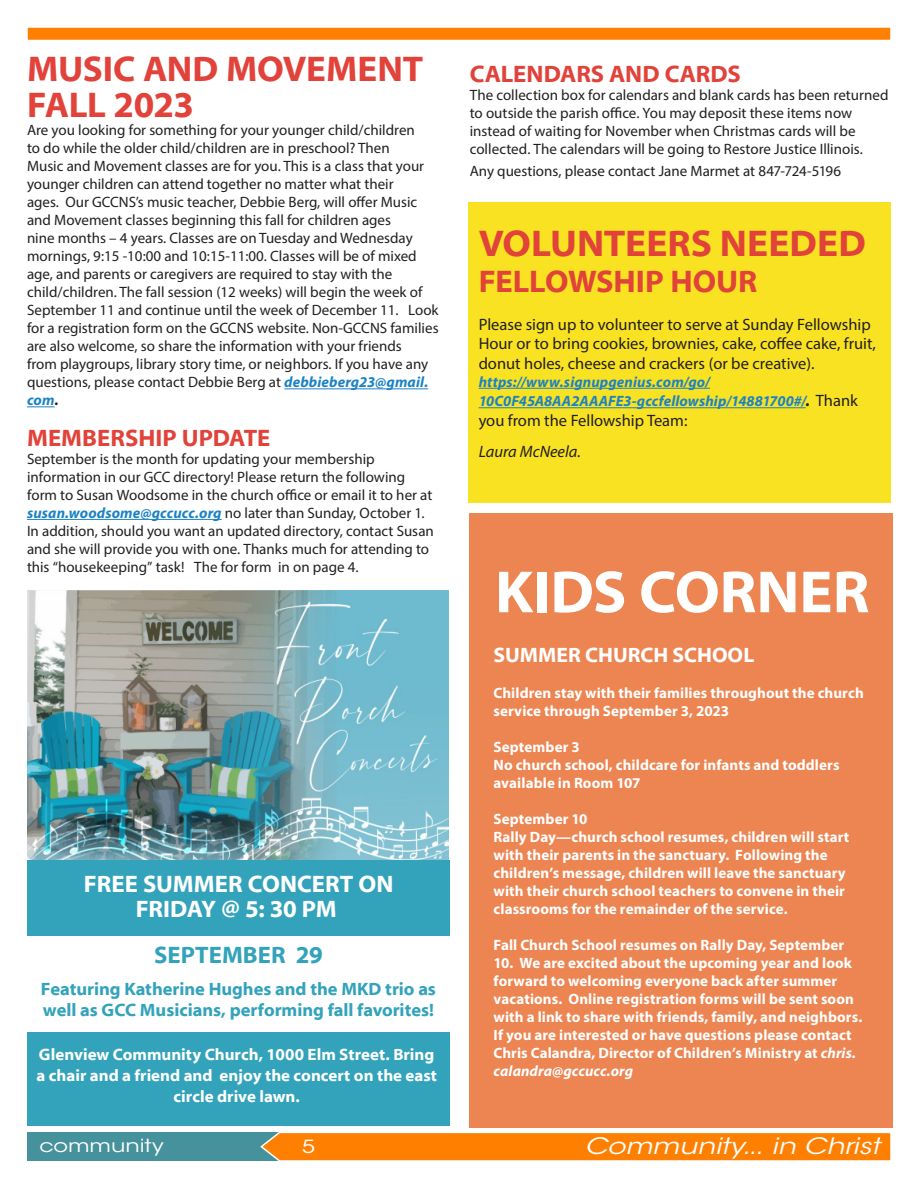
<style>
.page{position:relative;width:918px;height:1188px;background:#fff}
.page>*{position:absolute;margin:0;border:0;box-sizing:border-box;transform-origin:0 0}
.t1{font:700 60px "Myriad Web Pro";letter-spacing:-.005em;color:#fff}
.t2{font:700 37.5px "Myriad Web Pro";color:#e1423a}
.t3{font:700 36px/36px "Myriad Web Pro";letter-spacing:-.01em;color:#e1423a}
.t4{font:700 31.5px "Myriad Web Pro";letter-spacing:-.005em;color:#e1423a}
.t5{font:700 24px "Myriad Web Pro";color:#e1423a}
.t6{font:700 24px "Myriad Web Pro";color:#fff}
.BC_Main_Boby_text_2021{font:700 24px "Myriad Web Pro";letter-spacing:.005em;color:#33a3bb}
.t7{font:italic 22.5px "ITC Avant Garde Std";color:#fff;scale:1.25 1}
.t8{font:700 21px "Myriad Web Pro";color:#fff}
.BC_Main_Boby_text_2021-2{font:700 18px/21px "Myriad Web Pro";letter-spacing:-.005em;color:#33a3bb}
.t9{font:18px "ITC Avant Garde Std";color:#fff;scale:1.25 1}
.t10{font:16.5px/19.5px "Myriad Pro";color:#231f20}
.BC_Main_Boby_text_2021-3{font:700 16.5px/21px "Myriad Web Pro";color:#fff;text-align:center}
.t11{font:italic 16.5px "Myriad Pro";color:#231f20}
.t12{font:15px/18px "Myriad Pro";color:#231f20}
.t13{font:700 15px/18px "Myriad Pro";letter-spacing:.005em;color:#fff}
.t14{font:italic 700 15px "Myriad Pro";letter-spacing:.005em;color:#1b82c5}
.s1{font-weight:700;font-style:italic;color:#1b82c5}
.s2{font-weight:700;font-style:italic}
.s3{font-size:16.5px;color:#231f20}
.s4{font-weight:400;font-style:normal;font-size:16.5px;color:#231f20}
.s5{font-style:italic}
</style>
<div class="page">
<div style="left:26px;top:26px;width:866px;height:15px;background:#ff7f00;border:2px solid #fff"></div>
<div style="left:27px;top:1132px;width:864px;height:29px;background:#46929c"></div>
<svg style="left:260px;top:1132px;width:631px;height:29px"></svg>
<div style="left:469px;top:513px;width:423px;height:614px;background:#ec8552"></div>
<div style="left:468px;top:202px;width:423px;height:301px;background:#f9e221"></div>
<hr style="left:479px;top:388px;width:231px;height:1px;background:#1b82c5">
<hr style="left:479px;top:407px;width:327px;height:1px;background:#1b82c5">
<img style="left:27px;top:591px;width:422px;height:270px">
<div style="left:27px;top:861px;width:423px;height:75px;background:#33a3bb"></div>
<div style="left:27px;top:1032px;width:423px;height:94px;background:#33a3bb"></div>
<hr style="left:27px;top:519px;width:195px;height:1px;background:#1b82c5">
<hr style="left:284px;top:388px;width:144px;height:1px;background:#1b82c5">
<svg style="left:27px;top:406px;width:28px;height:1px"></svg>
<p class="t3" style="left:27px;top:52px;width:398px">MUSIC AND MOVEMENT<br>FALL 2023</p>
<p class="t12" style="left:27px;top:121px;width:413px">Are you looking for something for your younger child/children<br>to do while the older child/children are in preschool? Then<br>Music and Movement classes are for you. This is a class that your younger children can attend together no matter what their<br>ages. Our GCCNS’s music teacher, Debbie Berg, will offer Music and Movement classes beginning this fall for children ages<br>nine months – 4 years. Classes are on Tuesday and Wednesday mornings, 9:15 -10:00 and 10:15-11:00. Classes will be of mixed age, and parents or caregivers are required to stay with the child/children. The fall session (12 weeks) will begin the week of September 11 and continue until the week of December 11. Look for a registration form on the GCCNS website. Non-GCCNS families are also welcome, so share the information with your friends<br>from playgroups, library story time, or neighbors. If you have any questions, please contact Debbie Berg at <span class="s1">debbieberg23@gmail. com</span><span class="s2">.</span></p>
<p class="t5" style="left:27px;top:425px;width:245px">MEMBERSHIP UPDATE</p>
<p class="t12" style="left:27px;top:450px;width:408px">September is the month for updating your membership information in our GCC directory! Please return the following form to Susan Woodsome in the church office or email it to her at <span class="s1">susan.woodsome@gccucc.org</span> no later than Sunday, October 1.<br>In addition, should you want an updated directory, contact Susan and she will provide you with one. Thanks much for attending to this “housekeeping” task! The for form in on page 4.</p>
<p class="t6" style="left:84px;top:870px;width:311px">FREE SUMMER CONCERT ON</p>
<p class="t6" style="left:136px;top:896px;width:202px">FRIDAY @ 5: 30 PM</p>
<p class="BC_Main_Boby_text_2021" style="left:154px;top:941px;width:170px">SEPTEMBER 29</p>
<p class="BC_Main_Boby_text_2021-2" style="left:41px;top:979px;width:397px">Featuring Katherine Hughes and the MKD trio as well as GCC Musicians, performing fall favorites!</p>
<p class="BC_Main_Boby_text_2021-3" style="left:36px;top:1045px;width:402px">Glenview Community Church, 1000 Elm Street. Bring a chair and a friend and enjoy the concert on the east circle drive lawn.</p>
<p class="t5" style="left:470px;top:61px;width:273px">CALENDARS AND CARDS</p>
<p class="t12" style="left:470px;top:86px;width:420px">The collection box for calendars and blank cards has been returned to outside the parish office. You may deposit these items now instead of waiting for November when Christmas cards will be collected. The calendars will be going to Restore Justice Illinois.</p>
<p class="t12" style="left:470px;top:161px;width:373px">Any questions, please contact Jane Marmet at 847-724-5196</p>
<p class="t2" style="left:479px;top:223px;width:389px">VOLUNTEERS NEEDED</p>
<p class="t4" style="left:479px;top:264px;width:280px">FELLOWSHIP HOUR</p>
<p class="t10" style="left:479px;top:314px;width:399px">Please sign up to volunteer to serve at Sunday Fellowship<br>Hour or to bring cookies, brownies, cake, coffee cake, fruit, donut holes, cheese and crackers (or be creative).</p>
<p class="t14" style="left:479px;top:372px;width:233px">https://www.signupgenius.com/go/</p>
<p class="t14" style="left:479px;top:391px;width:381px">10C0F45A8AA2AAAFE3-gccfellowship/14881700#/<span class="s3">.</span> <span class="s4">Thank</span></p>
<p class="t10" style="left:479px;top:410px;width:210px">you from the Fellowship Team:</p>
<p class="t11" style="left:479px;top:442px;width:104px">Laura McNeela.</p>
<p class="t1" style="left:495px;top:559px;width:376px">KIDS CORNER</p>
<p class="t8" style="left:494px;top:644px;width:262px">SUMMER CHURCH SCHOOL</p>
<p class="t13" style="left:494px;top:684px;width:372px">Children stay with their families throughout the church service through September 3, 2023</p>
<p class="t13" style="left:494px;top:738px;width:88px">September 3</p>
<p class="t13" style="left:494px;top:756px;width:347px">No church school, childcare for infants and toddlers available in Room 107</p>
<p class="t13" style="left:494px;top:810px;width:95px">September 10</p>
<p class="t13" style="left:494px;top:828px;width:357px">Rally Day—church school resumes, children will start with their parents in the sanctuary. Following the children’s message, children will leave the sanctuary with their church school teachers to convene in their classrooms for the remainder of the service.</p>
<p class="t13" style="left:494px;top:936px;width:352px">Fall Church School resumes on Rally Day, September</p>
<p class="t13" style="left:494px;top:954px;width:370px">10. We are excited about the upcoming year and look forward to welcoming everyone back after summer vacations. Online registration forms will be sent soon with a link to share with friends, family, and neighbors.<br>If you are interested or have questions please contact Chris Calandra, Director of Children’s Ministry at <span class="s5">chris. calandra@gccucc.org</span></p>
<p class="t9" style="left:39px;top:1134px;width:101px">community</p>
<p class="t9" style="left:302px;top:1136px;width:12px">5</p>
<h3 class="t7" style="left:585px;top:1132px;width:238px">Community... in Christ</h3>
</div>
